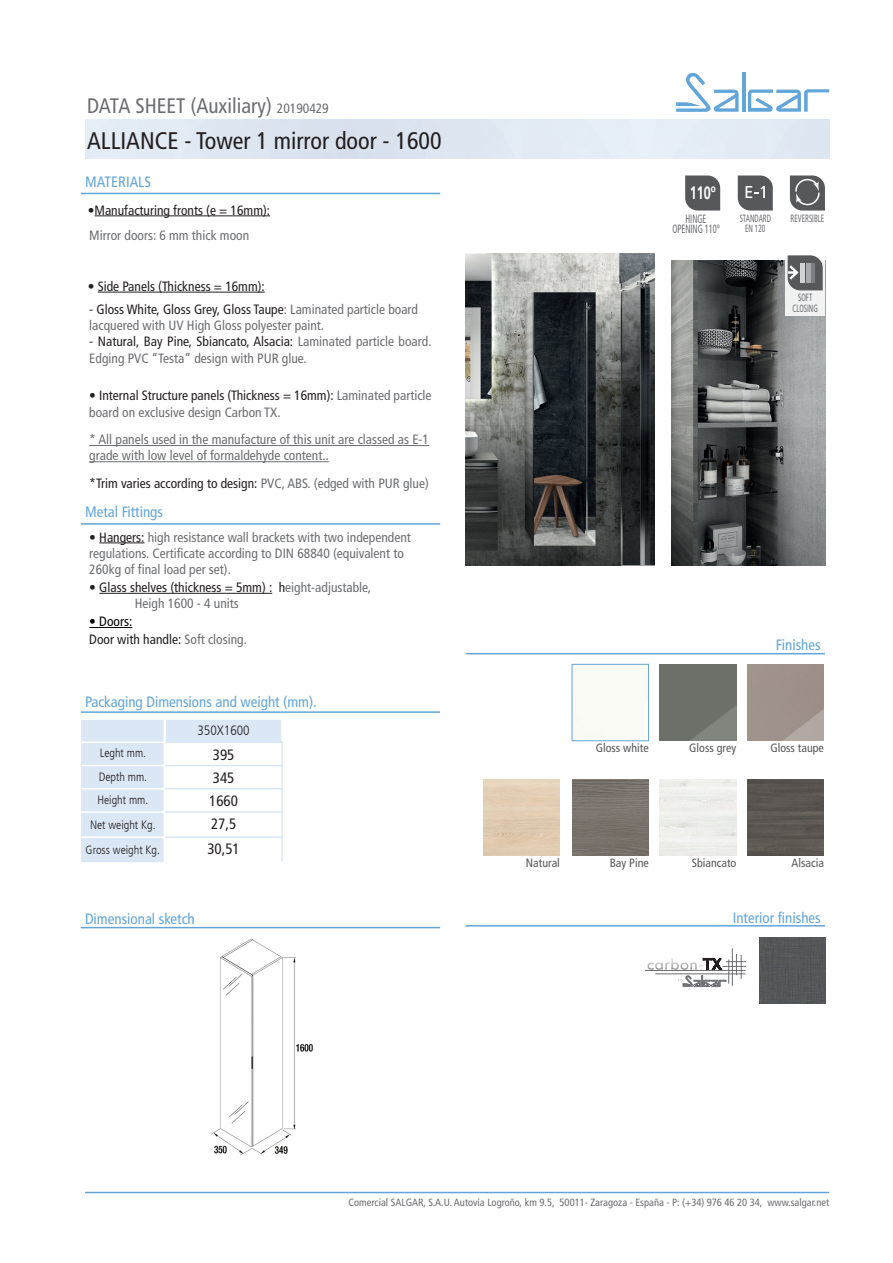
<style>
.page{position:relative;width:893px;height:1263px;background:#fff}
.page>*{position:absolute;margin:0;border:0;box-sizing:border-box;transform-origin:0 0}
.t1{font:condensed 24px "Frutiger LT";color:#231f20}
.t2{font:condensed 21px "Frutiger LT";color:#6c6d70}
.t3{font:700 18px "Frutiger LT";color:#fff;scale:.7 1}
.t4{font:condensed 15px "Frutiger LT";color:#62a5d9}
.t5{font:condensed 15px "Frutiger LT";color:#231f20}
.t6{font:condensed 13.5px/16.2px "Frutiger LT";color:#6c6d70}
.t7{font:condensed 13.5px "Frutiger LT";color:#231f20}
.t8{font:300 condensed 13.5px "Frutiger LT";color:#231f20}
.t9{font:condensed 13.5px "Frutiger LT";color:#000}
.t10{font:condensed 12px "Frutiger LT";color:#57585a}
.t11{font:300 condensed 12px "Frutiger LT";color:#231f20}
.t12{font:condensed 12px "Frutiger LT";color:#6c6d70;scale:.7 1}
.t13{font:condensed 10.5px "Frutiger LT";color:#6c6d70}
.t14{font:condensed 10.5px/10.5px "Frutiger LT";color:#6c6d70;text-align:center;scale:.7 1}
.s1{font-size:13.5px}
.s2{color:#6c6d70}
.s3{color:#231f20}
</style>
<div class="page">
<hr style="left:742px;top:72px;width:3px;height:40px;background:#62a5d9">
<svg style="left:676px;top:72px;width:63px;height:40px"></svg>
<svg style="left:748px;top:89px;width:81px;height:23px"></svg>
<hr style="left:85px;top:1192px;width:744px;height:1px;background:#62a5d9">
<img style="left:672px;top:260px;width:153px;height:305px">
<div style="left:785px;top:254px;width:40px;height:62px;background:#f1f2f2"></div>
<img style="left:466px;top:254px;width:188px;height:311px">
<svg style="left:738px;top:175px;width:35px;height:36px"></svg>
<svg style="left:685px;top:175px;width:35px;height:36px"></svg>
<svg style="left:790px;top:175px;width:35px;height:36px"></svg>
<div style="left:759px;top:937px;width:66px;height:66px;background:#555759"></div>
<svg style="left:786px;top:255px;width:37px;height:35px"></svg>
<div style="left:572px;top:664px;width:77px;height:77px;border:1px solid #62a5d9"></div>
<img style="left:572px;top:779px;width:77px;height:77px">
<img style="left:747px;top:779px;width:77px;height:77px">
<div style="left:660px;top:779px;width:76px;height:77px;background:#eeefea"></div>
<img style="left:747px;top:664px;width:77px;height:76px">
<img style="left:660px;top:664px;width:76px;height:76px">
<div style="left:165px;top:719px;width:117px;height:23px;background:#dbe7f5"></div>
<hr style="left:164px;top:720px;width:2px;height:21px;background:#fff">
<hr style="left:281px;top:720px;width:2px;height:21px;background:#fff">
<hr style="left:164px;top:718px;width:119px;height:2px;background:#fff">
<hr style="left:164px;top:741px;width:119px;height:2px;background:#dbe7f5">
<hr style="left:281px;top:743px;width:2px;height:22px;background:#dbe7f5">
<hr style="left:165px;top:765px;width:118px;height:1px;background:#dbe7f5">
<hr style="left:281px;top:766px;width:2px;height:22px;background:#dbe7f5">
<hr style="left:165px;top:788px;width:118px;height:1px;background:#dbe7f5">
<hr style="left:281px;top:789px;width:2px;height:22px;background:#dbe7f5">
<hr style="left:165px;top:811px;width:118px;height:2px;background:#dbe7f5">
<hr style="left:281px;top:813px;width:2px;height:23px;background:#dbe7f5">
<hr style="left:165px;top:836px;width:118px;height:2px;background:#dbe7f5">
<hr style="left:281px;top:838px;width:2px;height:23px;background:#dbe7f5">
<hr style="left:645px;top:970px;width:100px;height:1px;background:#6c6d70">
<hr style="left:732px;top:948px;width:1px;height:38px;background:#6c6d70">
<svg style="left:647px;top:954px;width:99px;height:33px"></svg>
<img style="left:211px;top:938px;width:102px;height:218px">
<hr style="left:89px;top:445px;width:340px;height:1px;background:#6c6d70">
<hr style="left:89px;top:461px;width:240px;height:1px;background:#6c6d70">
<hr style="left:95px;top:215px;width:175px;height:1px;background:#231f20">
<hr style="left:98px;top:292px;width:167px;height:1px;background:#231f20">
<hr style="left:99px;top:542px;width:46px;height:1px;background:#231f20">
<hr style="left:99px;top:593px;width:173px;height:1px;background:#231f20">
<hr style="left:89px;top:627px;width:43px;height:1px;background:#000">
<svg style="left:81px;top:720px;width:84px;height:142px;background:#dde8f5"></svg>
<hr style="left:81px;top:193px;width:359px;height:1px;background:#62a5d9">
<hr style="left:81px;top:523px;width:359px;height:2px;background:#62a5d9">
<hr style="left:81px;top:927px;width:359px;height:1px;background:#62a5d9">
<hr style="left:81px;top:711px;width:359px;height:2px;background:#62a5d9">
<hr style="left:466px;top:653px;width:359px;height:1px;background:#62a5d9">
<hr style="left:466px;top:925px;width:359px;height:1px;background:#62a5d9">
<p class="t2" style="left:87px;top:93px;width:243px">DATA SHEET (Auxiliary) <span class="s1">20190429</span></p>
<p class="t1" style="left:87px;top:126px;width:356px">ALLIANCE - Tower 1 mirror door - 1600</p>
<p class="t4" style="left:85px;top:173px;width:68px">MATERIALS</p>
<p class="t7" style="left:88px;top:202px;width:184px">•Manufacturing fronts (e = 16mm):</p>
<p class="t6" style="left:89px;top:227px;width:161px">Mirror doors: 6 mm thick moon</p>
<p class="t7" style="left:88px;top:278px;width:178px">• Side Panels (Thickness = 16mm):</p>
<p class="t7" style="left:89px;top:301px;width:330px">- Gloss White, Gloss Grey, Gloss Taupe<span class="s2">: Laminated particle board</span></p>
<p class="t6" style="left:89px;top:317px;width:236px">lacquered with UV High Gloss polyester paint.</p>
<p class="t6" style="left:89px;top:334px;width:344px"><span class="s3">- Natural, Bay Pine, Sbiancato, Alsacia:</span> Laminated particle board.<br>Edging PVC “Testa” design with PUR glue.</p>
<p class="t7" style="left:89px;top:388px;width:344px">• Internal Structure panels (Thickness = 16mm): <span class="s2">Laminated particle</span></p>
<p class="t6" style="left:89px;top:404px;width:193px">board on exclusive design Carbon TX.</p>
<p class="t6" style="left:89px;top:431px;width:341px">* All panels used in the manufacture of this unit are classed as E-1</p>
<p class="t6" style="left:89px;top:448px;width:241px">grade with low level of formaldehyde content..</p>
<p class="t7" style="left:89px;top:476px;width:341px">*Trim varies according to design: <span class="s2">PVC, ABS. (edged with PUR glue)</span></p>
<p class="t4" style="left:85px;top:503px;width:80px">Metal Fittings</p>
<p class="t6" style="left:89px;top:529px;width:323px"><span class="s3">• Hangers:</span> high resistance wall brackets with two independent</p>
<p class="t6" style="left:89px;top:545px;width:316px">regulations. Certificate according to DIN 68840 (equivalent to</p>
<p class="t6" style="left:89px;top:561px;width:143px">260kg of final load per set).</p>
<p class="t7" style="left:89px;top:579px;width:283px">• Glass shelves (thickness = 5mm) : h<span class="s2">eight-adjustable,</span></p>
<p class="t6" style="left:135px;top:595px;width:106px">Heigh 1600 - 4 units</p>
<p class="t9" style="left:89px;top:614px;width:44px">• Doors:</p>
<p class="t7" style="left:89px;top:632px;width:159px">Door with handle: <span class="s2">Soft closing.</span></p>
<p class="t4" style="left:85px;top:693px;width:233px">Packaging Dimensions and weight (mm).</p>
<p class="t11" style="left:100px;top:746px;width:48px">Leght mm.</p>
<p class="t11" style="left:99px;top:770px;width:50px">Depth mm.</p>
<p class="t11" style="left:98px;top:793px;width:52px">Height mm.</p>
<p class="t11" style="left:90px;top:818px;width:67px">Net weight Kg.</p>
<p class="t11" style="left:86px;top:843px;width:76px">Gross weight Kg.</p>
<p class="t8" style="left:197px;top:723px;width:54px">350X1600</p>
<p class="t5" style="left:213px;top:746px;width:23px">395</p>
<p class="t5" style="left:213px;top:769px;width:23px">345</p>
<p class="t5" style="left:209px;top:792px;width:30px">1660</p>
<p class="t5" style="left:211px;top:815px;width:27px">27,5</p>
<p class="t5" style="left:207px;top:840px;width:34px">30,51</p>
<p class="t4" style="left:85px;top:910px;width:111px">Dimensional sketch</p>
<p class="t3" style="left:690px;top:182px;width:39px">110º</p>
<p class="t12" style="left:685px;top:211px;width:32px">HINGE</p>
<p class="t14" style="left:791px;top:213px;width:50px">REVERSIBLE</p>
<p class="t12" style="left:672px;top:222px;width:69px">OPENING 110º</p>
<p class="t14" style="left:740px;top:213px;width:46px">STANDARD</p>
<p class="t14" style="left:745px;top:223px;width:30px">EN 120</p>
<p class="t14" style="left:792px;top:293px;width:38px">SOFT<br>CLOSING</p>
<p class="t10" style="left:596px;top:741px;width:55px">Gloss white</p>
<p class="t4" style="left:776px;top:636px;width:46px">Finishes</p>
<p class="t10" style="left:689px;top:741px;width:49px">Gloss grey</p>
<p class="t10" style="left:770px;top:741px;width:55px">Gloss taupe</p>
<p class="t10" style="left:526px;top:856px;width:36px">Natural</p>
<p class="t10" style="left:610px;top:856px;width:41px">Bay Pine</p>
<p class="t10" style="left:692px;top:856px;width:46px">Sbiancato</p>
<p class="t10" style="left:791px;top:856px;width:34px">Alsacia</p>
<p class="t4" style="left:733px;top:909px;width:90px">Interior finishes</p>
<p class="t13" style="left:349px;top:1196px;width:482px">Comercial SALGAR, S.A.U. Autovía Logroño, km 9.5, 50011- Zaragoza - España - P: (+34) 976 46 20 34, www.salgar.net</p>
</div>
